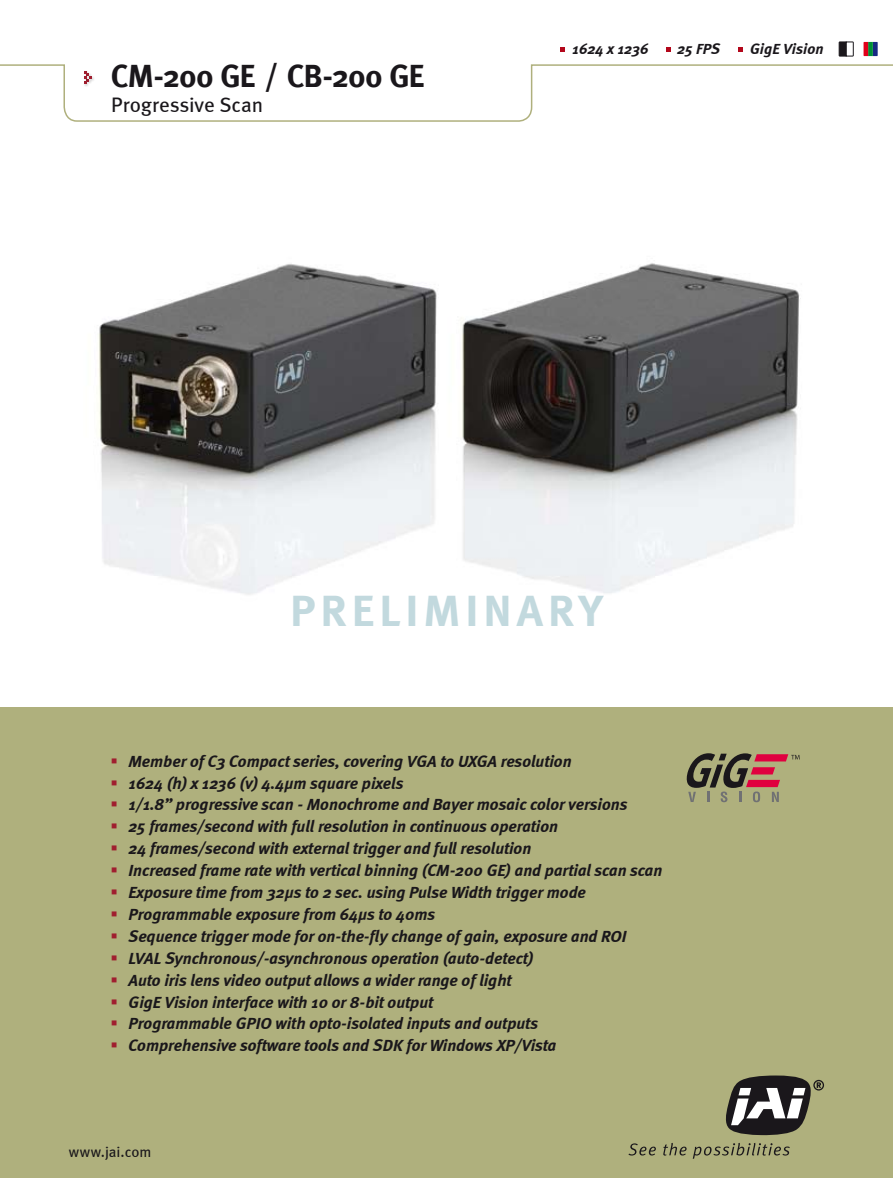
<style>
.page{position:relative;width:893px;height:1178px;background:#fff}
.page>*{position:absolute;margin:0;border:0;box-sizing:border-box;transform-origin:0 0}
.t1{font:72px "Meta Bold Caps";letter-spacing:.09em;color:#c2d9de}
.t2{font:45px "Meta Bold Caps";letter-spacing:.095em;color:#c2d9de}
.t3{font:31.5px "Meta Bold A";color:#1a171b}
.t4{font:21px "Meta";letter-spacing:-.01em;color:#1a171b}
.t5{font:italic 700 16.5px/21.9px "Meta";color:#1a171b}
.t6{font:italic 700 15px "Meta";color:#1a171b}
.t7{font:15px "Meta";color:#1a171b}
</style>
<div class="page">
<div style="left:0;top:707px;width:893px;height:471px;background:#afb07d"></div>
<svg style="left:0;top:64px;width:893px;height:58px"></svg>
<svg style="left:725px;top:1075px;width:99px;height:60px"></svg>
<svg style="left:628px;top:1143px;width:28px;height:12px"></svg>
<svg style="left:663px;top:1143px;width:24px;height:12px"></svg>
<svg style="left:693px;top:1143px;width:97px;height:16px"></svg>
<svg style="left:839px;top:42px;width:14px;height:14px"></svg>
<svg style="left:864px;top:42px;width:14px;height:14px"></svg>
<svg style="left:109px;top:64px;width:318px;height:58px"></svg>
<svg style="left:738px;top:47px;width:5px;height:4px"></svg>
<svg style="left:666px;top:47px;width:5px;height:4px"></svg>
<svg style="left:561px;top:47px;width:4px;height:4px"></svg>
<svg style="left:687px;top:753px;width:113px;height:49px"></svg>
<img style="left:98px;top:263px;width:703px;height:332px">
<h3 class="t3" style="left:111px;top:58px;width:315px">CM-200 GE / CB-200 GE</h3>
<p class="t4" style="left:111px;top:92px;width:153px">Progressive Scan</p>
<p class="t6" style="left:572px;top:40px;width:78px">1624 x 1236</p>
<p class="t6" style="left:677px;top:40px;width:45px">25 FPS</p>
<p class="t6" style="left:750px;top:40px;width:75px">GigE Vision</p>
<h2 class="t2" style="left:290px;top:583px;width:315px">PRELIMINARY</h2>
<h1 class="t1" style="left:188px;top:584px;width:499px">PRELIMINARY</h1>
<p class="t5" style="left:129px;top:750px;width:535px">Member of C3 Compact series, covering VGA to UXGA resolution<br>1624 (h) x 1236 (v) 4.4µm square pixels<br>1/1.8” progressive scan - Monochrome and Bayer mosaic color versions<br>25 frames/second with full resolution in continuous operation<br>24 frames/second with external trigger and full resolution<br>Increased frame rate with vertical binning (CM-200 GE) and partial scan scan Exposure time from 32µs to 2 sec. using Pulse Width trigger mode Programmable exposure from 64µs to 40ms<br>Sequence trigger mode for on-the-fly change of gain, exposure and ROI LVAL Synchronous/-asynchronous operation (auto-detect)<br>Auto iris lens video output allows a wider range of light<br>GigE Vision interface with 10 or 8-bit output<br>Programmable GPIO with opto-isolated inputs and outputs<br>Comprehensive software tools and SDK for Windows XP/Vista</p>
<p class="t7" style="left:69px;top:1143px;width:84px">www.jai.com</p>
</div>
